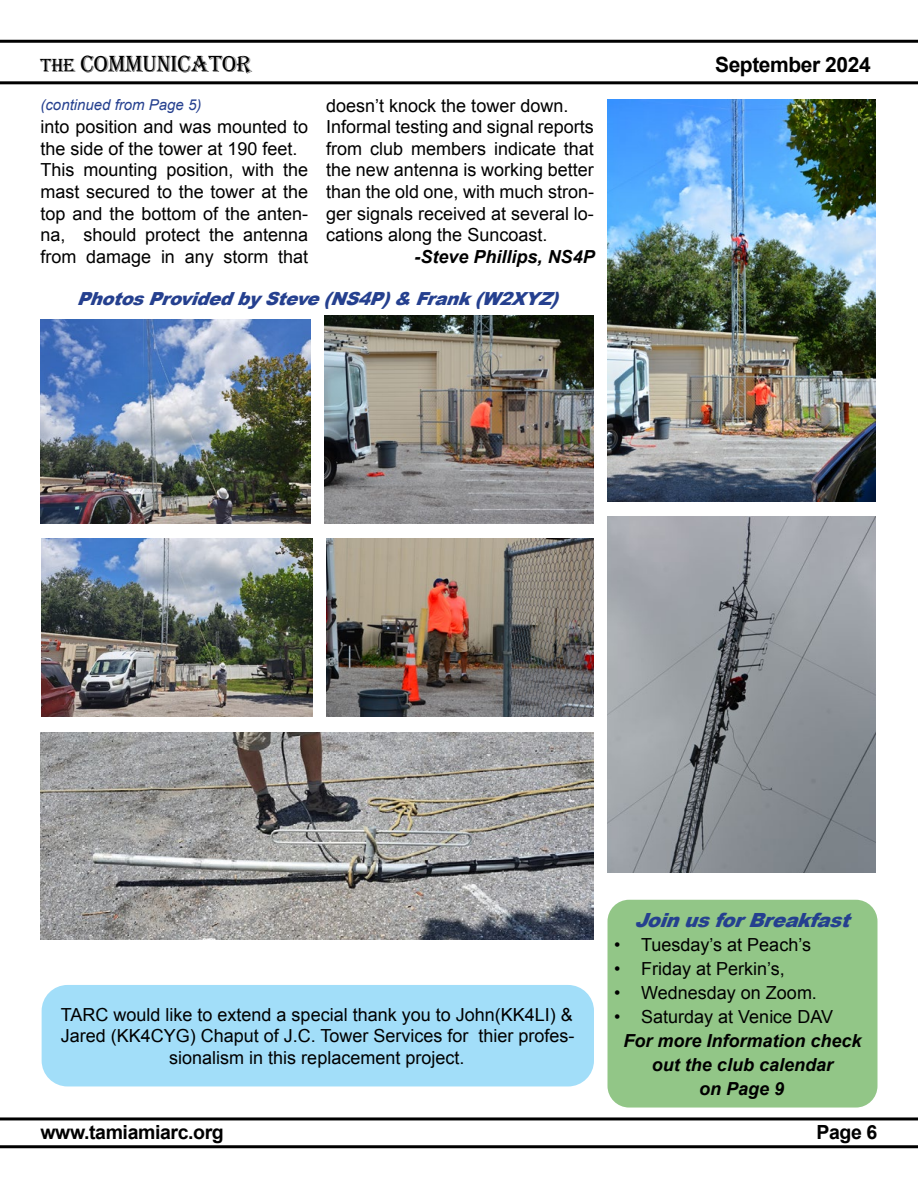
<style>
.page{position:relative;width:918px;height:1188px;background:#fff}
.page>*{position:absolute;margin:0;border:0;box-sizing:border-box;transform-origin:0 0}
.t1{font:24px "Algerian";letter-spacing:-.02em;color:#000}
.t2{font:700 21px "Arial";letter-spacing:-.02em;color:#000}
.t3{font:700 19.5px "Arial";letter-spacing:-.02em;color:#000}
.t4{font:italic 900 19.5px "Arial";color:#25408f}
.t5{font:18px/21.6px "Arial";color:#000}
.t6{font:italic 700 18px/24px "Arial";color:#000;text-align:center}
.t7{font:italic 900 18px "Arial";color:#25408f}
.t8{font:italic 15px "Arial";color:#25408f}
.s1{font-size:19.5px}
</style>
<div class="page">
<hr style="left:0;top:81px;width:918px;height:3px;background:#000">
<hr style="left:0;top:40px;width:918px;height:3px;background:#000">
<hr style="left:0;top:1145px;width:918px;height:3px;background:#000">
<hr style="left:0;top:1117px;width:918px;height:3px;background:#000">
<img style="left:40px;top:319px;width:270px;height:204px">
<img style="left:42px;top:538px;width:270px;height:179px">
<img style="left:40px;top:732px;width:554px;height:208px">
<img style="left:608px;top:516px;width:267px;height:357px">
<img style="left:608px;top:99px;width:267px;height:402px">
<img style="left:324px;top:315px;width:270px;height:208px">
<img style="left:326px;top:538px;width:268px;height:179px">
<div style="left:42px;top:985px;width:552px;height:101px;background:#a2def9;border-radius:26px"></div>
<div style="left:607px;top:900px;width:271px;height:208px;background:#92c687;border-radius:22px"></div>
<h1 class="t1" style="left:40px;top:51px;width:213px"><span class="s1">THE</span> COMMUNICATOR</h1>
<p class="t8" style="left:40px;top:95px;width:162px">(continued from Page 5)</p>
<p class="t5" style="left:40px;top:116px;width:269px">into position and was mounted to the side of the tower at 190 feet.<br>This mounting position, with the mast secured to the tower at the top and the bottom of the anten&shy;na, should protect the antenna from damage in any storm that</p>
<p class="t5" style="left:326px;top:95px;width:269px">doesn’t knock the tower down.<br>Informal testing and signal reports from club members indicate that the new antenna is working better than the old one, with much stron&shy;ger signals received at several lo&shy;cations along the Suncoast.</p>
<p class="t6" style="left:415px;top:245px;width:182px">-Steve Phillips, NS4P</p>
<p class="t7" style="left:77px;top:285px;width:491px">PhotosProvidedbySteve(NS4P)&amp;Frank(W2XYZ)</p>
<p class="t2" style="left:715px;top:51px;width:157px">September 2024</p>
<p class="t5" style="left:61px;top:1004px;width:515px;text-align:center">TARC would like to extend a special thank you to John(KK4LI) &amp;<br>Jared (KK4CYG) Chaput of J.C. Tower Services for thier profes&shy;sionalism in this replacement project.</p>
<p class="t3" style="left:40px;top:1120px;width:185px">www.tamiamiarc.org</p>
<p class="t4" style="left:634px;top:906px;width:226px">JoinusforBreakfast</p>
<p class="t5" style="left:614px;top:934px;width:198px">• Tuesday’s at Peach’s</p>
<p class="t5" style="left:614px;top:958px;width:172px">• Friday at Perkin’s,</p>
<p class="t5" style="left:614px;top:982px;width:204px">• Wednesday on Zoom.</p>
<p class="t5" style="left:614px;top:1006px;width:220px">• Saturday at Venice DAV</p>
<p class="t6" style="left:623px;top:1030px;width:240px">For more Information check out the club calendar<br>on Page 9</p>
<p class="t3" style="left:817px;top:1120px;width:62px">Page 6</p>
</div>
